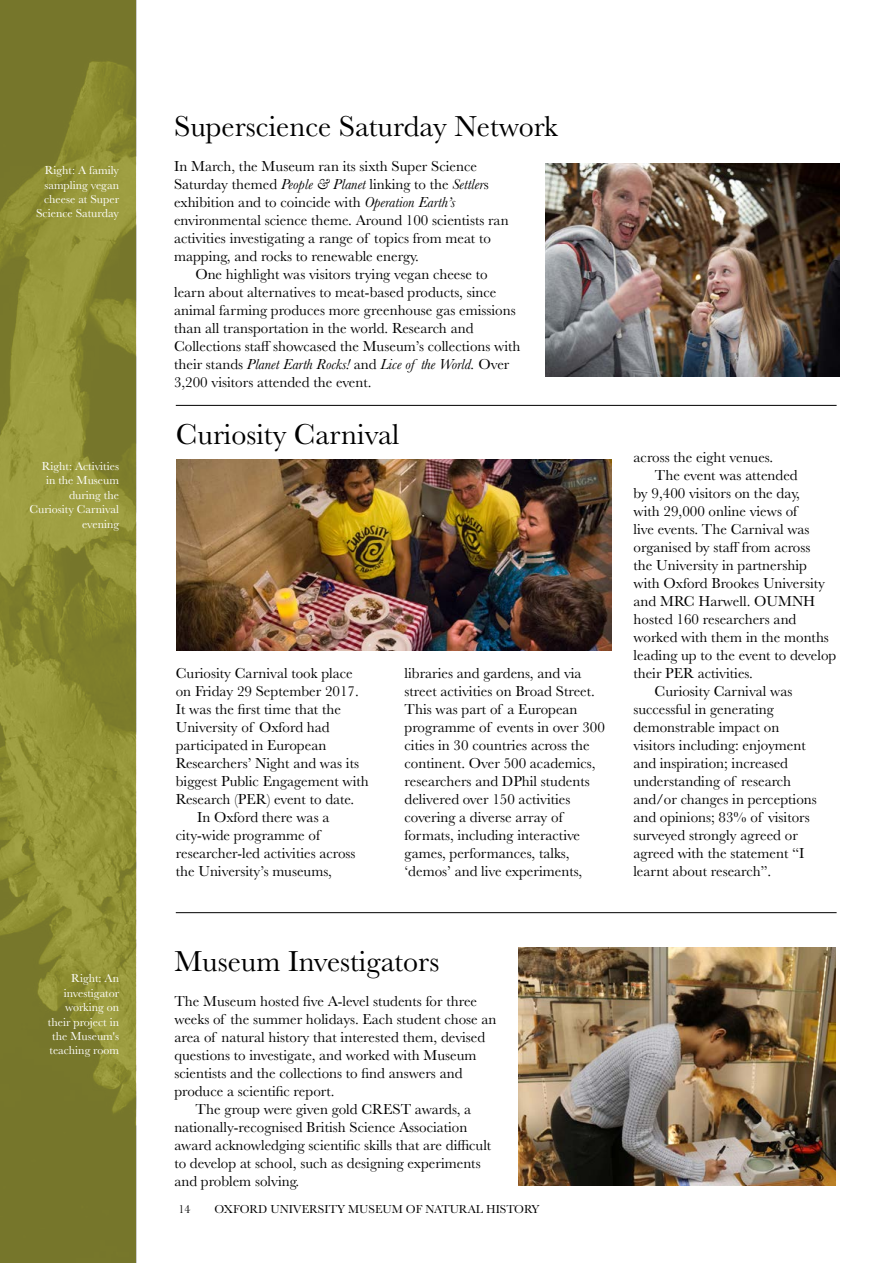
<style>
.page{position:relative;width:893px;height:1263px;background:#fff}
.page>*{position:absolute;margin:0;border:0;box-sizing:border-box;transform-origin:0 0}
.t1{font:30px "Baskerville";color:#000}
.t2{font:15px/18px "Baskerville";color:#000}
.t3{font:12px/14.4px "Baskerville";color:#fff;text-align:right}
.t4{font:12px "Baskerville";color:#000}
.s1{font-style:italic}
</style>
<div class="page">
<img style="left:0;top:0;width:136px;height:1263px">
<hr style="left:176px;top:405px;width:661px;height:1px;background:#000">
<hr style="left:176px;top:912px;width:661px;height:1px;background:#000">
<img style="left:545px;top:163px;width:294px;height:213px">
<img style="left:176px;top:459px;width:436px;height:192px">
<img style="left:519px;top:948px;width:316px;height:238px">
<p class="t3" style="left:36px;top:163px;width:84px">Right: A family sampling vegan cheese at Super<br>Science Saturday</p>
<p class="t3" style="left:30px;top:459px;width:91px">Right: Activities in the Museum during the<br>Curiosity Carnival evening</p>
<p class="t3" style="left:48px;top:971px;width:73px">Right: An investigator working on their project in the Museum's teaching room</p>
<h1 class="t1" style="left:174px;top:107px;width:385px">Superscience Saturday Network</h1>
<p class="t2" style="left:174px;top:157px;width:336px">In March, the Museum ran its sixth Super Science Saturday themed <span class="s1">People &amp; Planet</span> linking to the <span class="s1">Settler</span>s exhibition and to coincide with <span class="s1">Operation Earth’s </span>environmental science theme. Around 100 scientists ran activities investigating a range of topics from meat to mapping, and rocks to renewable energy.</p>
<p class="t2" style="left:174px;top:265px;width:348px;text-indent:21px">One highlight was visitors trying vegan cheese to learn about alternatives to meat-based products, since animal farming produces more greenhouse gas emissions than all transportation in the world. Research and Collections staff showcased the Museum’s collections with their stands <span class="s1">Planet Earth Rocks!</span> and <span class="s1">Lice of the World.</span> Over 3,200 visitors attended the event.</p>
<h1 class="t1" style="left:176px;top:415px;width:225px">Curiosity Carnival</h1>
<p class="t2" style="left:176px;top:664px;width:179px">Curiosity Carnival took place</p>
<p class="t2" style="left:176px;top:682px;width:184px">on Friday 29 September 2017.</p>
<p class="t2" style="left:176px;top:700px;width:167px">It was the first time that the</p>
<p class="t2" style="left:176px;top:718px;width:155px">University of Oxford had</p>
<p class="t2" style="left:176px;top:736px;width:152px">participated in European</p>
<p class="t2" style="left:176px;top:754px;width:185px">Researchers’ Night and was its</p>
<p class="t2" style="left:176px;top:772px;width:194px">biggest Public Engagement with</p>
<p class="t2" style="left:176px;top:790px;width:180px">Research (PER) event to date.</p>
<p class="t2" style="left:197px;top:808px;width:134px">In Oxford there was a</p>
<p class="t2" style="left:176px;top:826px;width:146px">city-wide programme of</p>
<p class="t2" style="left:176px;top:844px;width:181px">researcher-led activities across</p>
<p class="t2" style="left:176px;top:862px;width:158px">the University’s museums,</p>
<p class="t2" style="left:405px;top:664px;width:202px">libraries and gardens, and via street activities on Broad Street.<br>This was part of a European programme of events in over 300 cities in 30 countries across the continent. Over 500 academics, researchers and DPhil students delivered over 150 activities covering a diverse array of formats, including interactive games, performances, talks, ‘demos’ and live experiments,</p>
<h1 class="t1" style="left:174px;top:942px;width:267px">Museum Investigators</h1>
<p class="t2" style="left:174px;top:992px;width:304px">The Museum hosted five A-level students for three</p>
<p class="t2" style="left:174px;top:1010px;width:324px">weeks of the summer holidays. Each student chose an</p>
<p class="t2" style="left:174px;top:1028px;width:312px">area of natural history that interested them, devised</p>
<p class="t2" style="left:174px;top:1046px;width:304px">questions to investigate, and worked with Museum</p>
<p class="t2" style="left:174px;top:1064px;width:290px">scientists and the collections to find answers and</p>
<p class="t2" style="left:174px;top:1082px;width:162px">produce a scientific report.</p>
<p class="t2" style="left:196px;top:1100px;width:277px">The group were given gold CREST awards, a</p>
<p class="t2" style="left:174px;top:1118px;width:295px">nationally-recognised British Science Association</p>
<p class="t2" style="left:174px;top:1136px;width:318px">award acknowledging scientific skills that are difficult</p>
<p class="t2" style="left:174px;top:1154px;width:308px">to develop at school, such as designing experiments</p>
<p class="t2" style="left:174px;top:1172px;width:127px">and problem solving.</p>
<p class="t4" style="left:179px;top:1202px;width:13px">14</p>
<p class="t4" style="left:215px;top:1202px;width:326px">OXFORD UNIVERSITY MUSEUM OF NATURAL HISTORY</p>
<p class="t2" style="left:634px;top:448px;width:141px">across the eight venues.</p>
<p class="t2" style="left:655px;top:466px;width:144px">The event was attended</p>
<p class="t2" style="left:634px;top:484px;width:168px">by 9,400 visitors on the day,</p>
<p class="t2" style="left:634px;top:502px;width:165px">with 29,000 online views of</p>
<p class="t2" style="left:634px;top:520px;width:177px">live events. The Carnival was</p>
<p class="t2" style="left:634px;top:538px;width:178px">organised by staff from across</p>
<p class="t2" style="left:634px;top:556px;width:175px">the University in partnership</p>
<p class="t2" style="left:634px;top:574px;width:193px">with Oxford Brookes University</p>
<p class="t2" style="left:634px;top:592px;width:183px">and MRC Harwell. OUMNH</p>
<p class="t2" style="left:634px;top:610px;width:164px">hosted 160 researchers and</p>
<p class="t2" style="left:634px;top:628px;width:197px">worked with them in the months</p>
<p class="t2" style="left:634px;top:646px;width:204px">leading up to the event to develop</p>
<p class="t2" style="left:633px;top:664px;width:121px">their PER activities.</p>
<p class="t2" style="left:655px;top:682px;width:139px">Curiosity Carnival was</p>
<p class="t2" style="left:633px;top:700px;width:142px">successful in generating</p>
<p class="t2" style="left:633px;top:718px;width:147px">demonstrable impact on</p>
<p class="t2" style="left:633px;top:736px;width:174px">visitors including: enjoyment</p>
<p class="t2" style="left:633px;top:754px;width:156px">and inspiration; increased</p>
<p class="t2" style="left:633px;top:772px;width:159px">understanding of research</p>
<p class="t2" style="left:633px;top:790px;width:185px">and/or changes in perceptions</p>
<p class="t2" style="left:633px;top:808px;width:178px">and opinions; 83% of visitors</p>
<p class="t2" style="left:633px;top:826px;width:166px">surveyed strongly agreed or</p>
<p class="t2" style="left:633px;top:844px;width:173px">agreed with the statement “I</p>
<p class="t2" style="left:633px;top:862px;width:139px">learnt about research”.</p>
</div>
